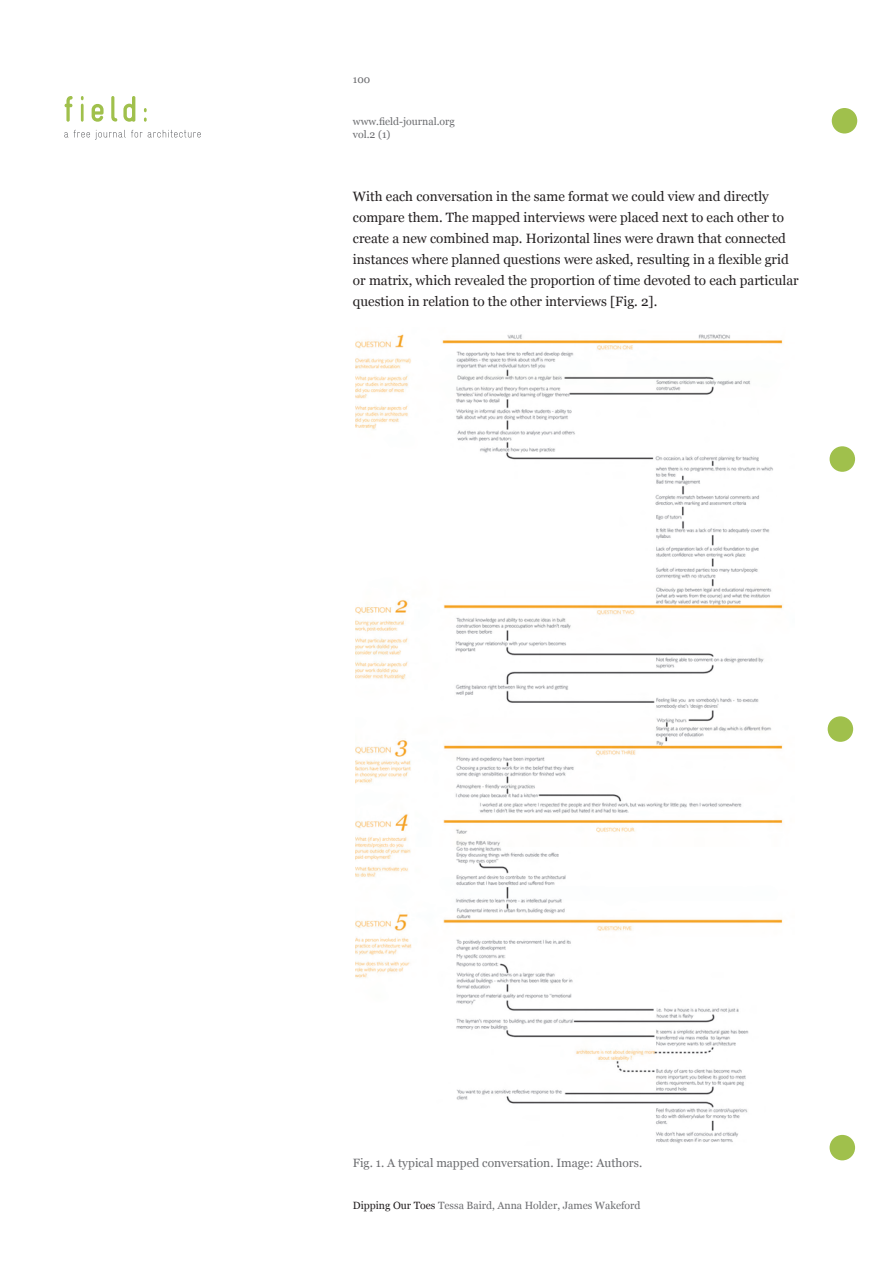
<style>
.page{position:relative;width:893px;height:1263px;background:#fff}
.page>*{position:absolute;margin:0;border:0;box-sizing:border-box;transform-origin:0 0}
.t1{font:13.5px/21px "Georgia";color:#231f20}
.t2{font:12px "Georgia";color:#6c6d70}
.t3{font:10.5px/12.6px "Georgia";color:#6c6d70}
.s1{color:#231f20}
</style>
<div class="page">
<div style="left:832px;top:108px;width:25px;height:26px;background:#a0c04c;border-radius:50%"></div>
<div style="left:830px;top:446px;width:25px;height:26px;background:#a0c04c;border-radius:50%"></div>
<div style="left:828px;top:716px;width:25px;height:26px;background:#a0c04c;border-radius:50%"></div>
<div style="left:830px;top:1135px;width:25px;height:25px;background:#a0c04c;border-radius:50%"></div>
<svg style="left:64px;top:132px;width:4px;height:6px"></svg>
<svg style="left:74px;top:130px;width:127px;height:10px"></svg>
<svg style="left:65px;top:96px;width:8px;height:26px"></svg>
<hr style="left:81px;top:104px;width:3px;height:18px;background:#a0c04c;border-radius:2px">
<svg style="left:81px;top:96px;width:3px;height:4px"></svg>
<svg style="left:92px;top:104px;width:12px;height:18px"></svg>
<svg style="left:111px;top:96px;width:6px;height:26px"></svg>
<svg style="left:123px;top:96px;width:12px;height:26px"></svg>
<svg style="left:144px;top:108px;width:3px;height:4px"></svg>
<svg style="left:144px;top:118px;width:3px;height:4px"></svg>
<img style="left:355px;top:334px;width:428px;height:810px">
<p class="t3" style="left:353px;top:73px;width:19px">100</p>
<p class="t3" style="left:353px;top:115px;width:103px">www.field-journal.org vol.2 (1)</p>
<p class="t1" style="left:353px;top:186px;width:447px">With each conversation in the same format we could view and directly compare them. The mapped interviews were placed next to each other to create a new combined map. Horizontal lines were drawn that connected instances where planned questions were asked, resulting in a flexible grid or matrix, which revealed the proportion of time devoted to each particular question in relation to the other interviews [Fig. 2].</p>
<p class="t2" style="left:353px;top:1156px;width:291px">Fig. 1. A typical mapped conversation. Image: Authors.</p>
<p class="t3" style="left:353px;top:1199px;width:289px"><span class="s1">Dipping Our Toes</span> Tessa Baird, Anna Holder, James Wakeford</p>
</div>
